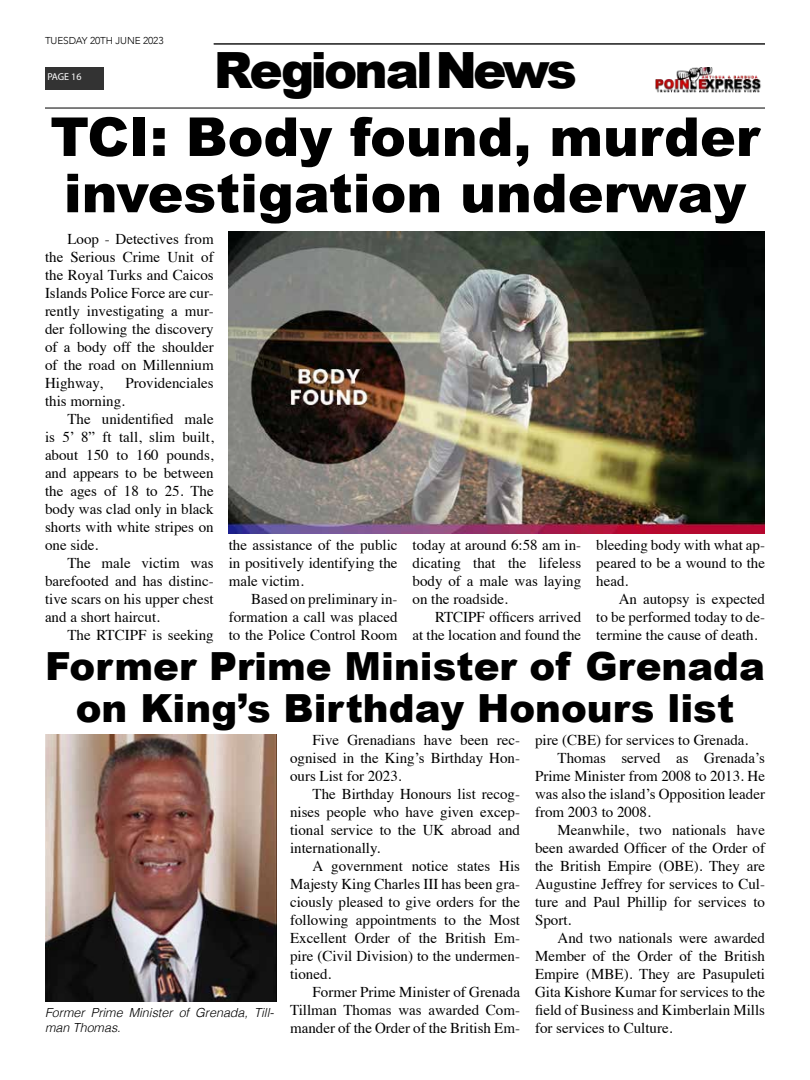
<style>
.page{position:relative;width:810px;height:1080px;background:#fff}
.page>*{position:absolute;margin:0;border:0;box-sizing:border-box;transform-origin:0 0}
.t1{font:900 53.75px/56.2px "Arial";color:#000}
.t2{font:900 50px "Arial";letter-spacing:-.06em;color:#000}
.t3{font:900 38.75px/41.2px "Arial";color:#000;text-align:center}
.t4{font:15px/18px "Times";color:#000;text-align:justify}
.t5{font:italic 300 12.5px/15px "Helvetica";color:#000}
.t6{font:300 10px "Avenir";letter-spacing:-.01em;color:#000}
.t7{font:10px "Myriad Pro";letter-spacing:-.005em;color:#fff}
</style>
<div class="page">
<div style="left:45px;top:67px;width:58px;height:22px;background:#333"></div>
<img style="left:656px;top:67px;width:105px;height:25px">
<hr style="left:45px;top:107px;width:720px;height:2px;background:#333">
<hr style="left:214px;top:43px;width:551px;height:2px;background:#333">
<img style="left:229px;top:232px;width:536px;height:301px">
<img style="left:45px;top:735px;width:231px;height:266px">
<p class="t6" style="left:45px;top:34px;width:120px">TUESDAY 20TH JUNE 2023</p>
<p class="t7" style="left:47px;top:71px;width:36px">PAGE 16</p>
<h2 class="t2" style="left:214px;top:33px;width:365px">RegionalNews</h2>
<h1 class="t1" style="left:50px;top:107px;width:711px">TCI: Body found, murder investigation underway</h1>
<p class="t4" style="left:45px;top:228px;width:170px;text-indent:22px">Loop - Detectives from the Serious Crime Unit of the Royal Turks and Caicos Islands Police Force are cur&shy;rently investigating a mur&shy;der following the discovery of a body off the shoulder of the road on Millennium Highway,</p>
<p class="t4" style="left:125px;top:372px;width:90px">Providenciales</p>
<p class="t4" style="left:45px;top:390px;width:82px">this morning.</p>
<p class="t4" style="left:68px;top:408px;width:148px">The unidentified male</p>
<p class="t4" style="left:45px;top:426px;width:170px">is 5’ 8” ft tall, slim built,</p>
<p class="t4" style="left:45px;top:444px;width:170px">about 150 to 160 pounds,</p>
<p class="t4" style="left:45px;top:462px;width:170px">and appears to be between</p>
<p class="t4" style="left:45px;top:480px;width:170px">the ages of 18 to 25. The</p>
<p class="t4" style="left:45px;top:498px;width:170px">body was clad only in black</p>
<p class="t4" style="left:45px;top:516px;width:170px">shorts with white stripes on</p>
<p class="t4" style="left:45px;top:534px;width:55px">one side.</p>
<p class="t4" style="left:68px;top:552px;width:148px">The male victim was</p>
<p class="t4" style="left:45px;top:570px;width:170px">barefooted and has distinc-</p>
<p class="t4" style="left:45px;top:588px;width:170px">tive scars on his upper chest</p>
<p class="t4" style="left:45px;top:606px;width:116px">and a short haircut.</p>
<p class="t4" style="left:68px;top:624px;width:148px">The RTCIPF is seeking</p>
<p class="t4" style="left:229px;top:535px;width:170px">the assistance of the public in positively identifying the male victim.</p>
<p class="t4" style="left:229px;top:589px;width:170px;text-indent:23px">Based on preliminary in&shy;formation a call was placed to the Police Control Room</p>
<p class="t4" style="left:412px;top:535px;width:170px">today at around 6:58 am in&shy;dicating that the lifeless body of a male was laying on the roadside.</p>
<p class="t4" style="left:413px;top:607px;width:170px;text-align:right">RTCIPF officers arrived<br>at the location and found the</p>
<p class="t4" style="left:596px;top:535px;width:170px">bleeding body with what ap&shy;peared to be a wound to the head.</p>
<p class="t4" style="left:596px;top:589px;width:170px;text-indent:22px">An autopsy is expected to be performed today to de&shy;termine the cause of death.</p>
<h3 class="t3" style="left:45px;top:645px;width:721px">Former Prime Minister of Grenada on King’s Birthday Honours list</h3>
<p class="t5" style="left:45px;top:1004px;width:230px">Former Prime Minister of Grenada, Till&shy;man Thomas.</p>
<p class="t4" style="left:290px;top:730px;width:232px;text-indent:22px">Five Grenadians have been rec&shy;ognised in the King’s Birthday Hon&shy;ours List for 2023.</p>
<p class="t4" style="left:290px;top:784px;width:232px;text-indent:22px">The Birthday Honours list recog&shy;nises people who have given excep&shy;tional service to the UK abroad and internationally.</p>
<p class="t4" style="left:290px;top:856px;width:232px;text-indent:22px">A government notice states His Majesty King Charles III has been gra&shy;ciously pleased to give orders for the following appointments to the Most Excellent Order of the British Em&shy;pire (Civil Division) to the undermen&shy;tioned.</p>
<p class="t4" style="left:290px;top:982px;width:232px;text-indent:22px">Former Prime Minister of Grenada Tillman Thomas was awarded Com&shy;mander of the Order of the British Em-</p>
<p class="t4" style="left:535px;top:730px;width:215px">pire (CBE) for services to Grenada.</p>
<p class="t4" style="left:558px;top:748px;width:209px">Thomas served as Grenada’s</p>
<p class="t4" style="left:535px;top:766px;width:231px">Prime Minister from 2008 to 2013. He</p>
<p class="t4" style="left:535px;top:784px;width:232px">was also the island’s Opposition leader</p>
<p class="t4" style="left:535px;top:802px;width:117px">from 2003 to 2008.</p>
<p class="t4" style="left:558px;top:820px;width:209px">Meanwhile, two nationals have</p>
<p class="t4" style="left:535px;top:838px;width:232px">been awarded Officer of the Order of</p>
<p class="t4" style="left:535px;top:856px;width:232px">the British Empire (OBE). They are</p>
<p class="t4" style="left:535px;top:874px;width:232px">Augustine Jeffrey for services to Cul-</p>
<p class="t4" style="left:535px;top:892px;width:232px">ture and Paul Phillip for services to</p>
<p class="t4" style="left:535px;top:910px;width:38px">Sport.</p>
<p class="t4" style="left:558px;top:928px;width:209px">And two nationals were awarded</p>
<p class="t4" style="left:535px;top:946px;width:232px">Member of the Order of the British</p>
<p class="t4" style="left:535px;top:964px;width:232px">Empire (MBE). They are Pasupuleti</p>
<p class="t4" style="left:535px;top:982px;width:232px">Gita Kishore Kumar for services to the</p>
<p class="t4" style="left:535px;top:1000px;width:232px">field of Business and Kimberlain Mills</p>
<p class="t4" style="left:535px;top:1018px;width:139px">for services to Culture.</p>
</div>
